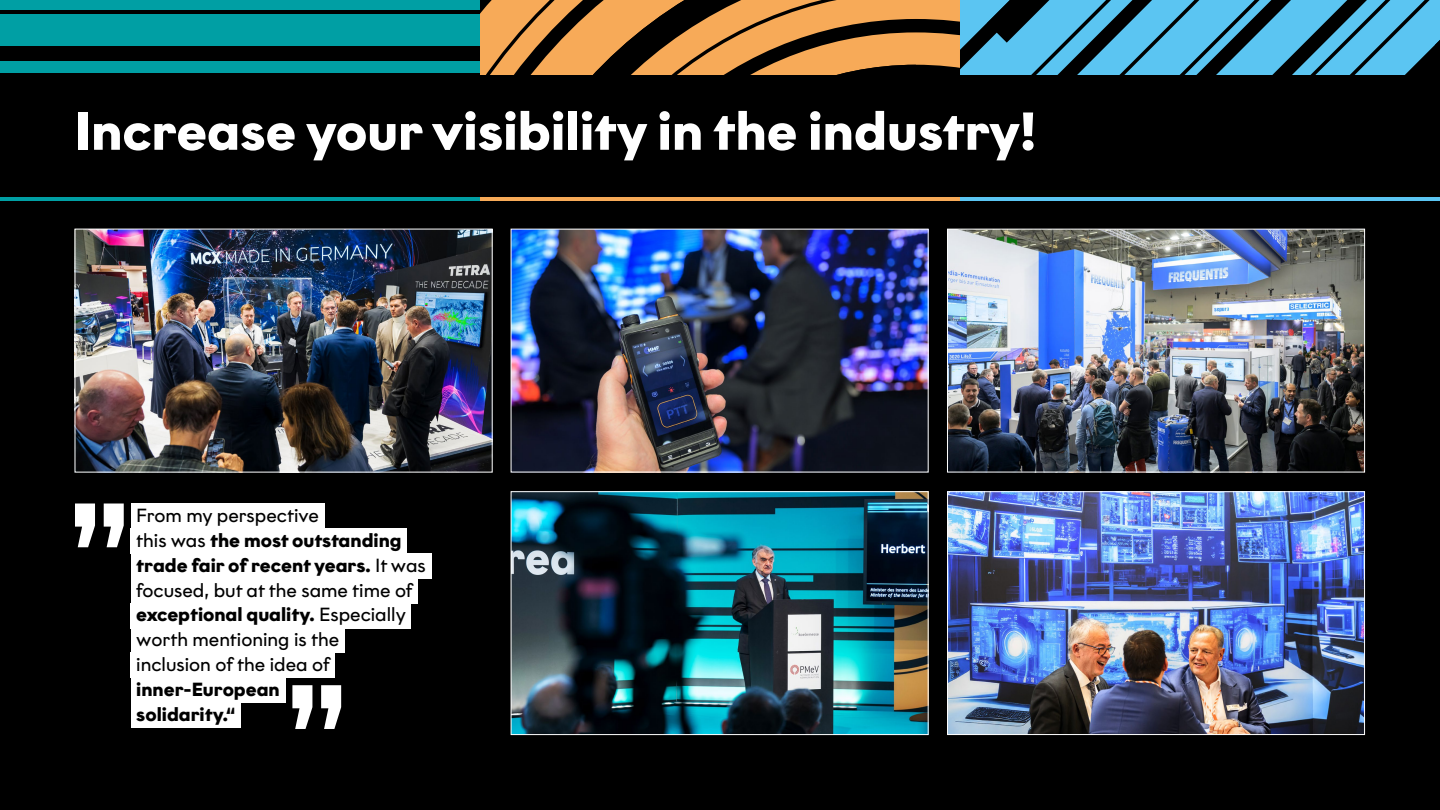
<style>
.page{position:relative;width:1440px;height:810px;background:#fff}
.page>*{position:absolute;margin:0;border:0;box-sizing:border-box;transform-origin:0 0}
.t1{font:700 53.25px "Graphit";color:#fff}
.t2{font:19.05px/24.8px "Graphit";color:#000}
.t3{font:700 19.05px/24.8px "Graphit";color:#000}
.s1{font-weight:700}
</style>
<div class="page">
<div style="left:0;top:0;width:480px;height:810px;background:#009fa4"></div>
<div style="left:0;top:46px;width:480px;height:15px;background:#000"></div>
<hr style="left:0;top:11px;width:480px;height:3px;background:#000">
<hr style="left:0;top:73px;width:480px;height:4px;background:#000">
<svg style="left:480px;top:0;width:341px;height:75px;background:#b37b3f"></svg>
<svg style="left:1262px;top:0;width:119px;height:75px;background:#4392b4"></svg>
<svg style="left:1381px;top:0;width:59px;height:75px;background:#489dc1"></svg>
<svg style="left:1229px;top:0;width:33px;height:75px;background:#3e86a5"></svg>
<svg style="left:821px;top:0;width:408px;height:75px;background:#6a8c8f"></svg>
<div style="left:0;top:75px;width:1440px;height:735px;background:#000"></div>
<hr style="left:0;top:197px;width:480px;height:4px;background:#009fa4">
<hr style="left:480px;top:197px;width:480px;height:4px;background:#f7aa58">
<hr style="left:960px;top:197px;width:480px;height:4px;background:#5bc5f2">
<img style="left:947px;top:228px;width:418px;height:245px">
<img style="left:947px;top:491px;width:418px;height:244px">
<img style="left:74px;top:228px;width:419px;height:245px">
<img style="left:510px;top:228px;width:419px;height:245px">
<img style="left:510px;top:491px;width:419px;height:244px">
<div style="left:131px;top:503px;width:193px;height:26px;background:#fff"></div>
<div style="left:131px;top:528px;width:276px;height:26px;background:#fff"></div>
<div style="left:131px;top:553px;width:300px;height:26px;background:#fff"></div>
<div style="left:131px;top:578px;width:287px;height:25px;background:#fff"></div>
<div style="left:131px;top:603px;width:280px;height:25px;background:#fff"></div>
<div style="left:131px;top:628px;width:214px;height:25px;background:#fff"></div>
<div style="left:131px;top:652px;width:204px;height:26px;background:#fff"></div>
<div style="left:131px;top:677px;width:154px;height:26px;background:#fff"></div>
<div style="left:131px;top:702px;width:110px;height:26px;background:#fff"></div>
<svg style="left:75px;top:504px;width:49px;height:43px"></svg>
<svg style="left:292px;top:685px;width:49px;height:44px"></svg>
<h1 class="t1" style="left:75px;top:98px;width:963px">Increase your visibility in the industry!</h1>
<p class="t2" style="left:136px;top:503px;width:291px">From my perspective<br>this was <span class="s1">the most outstanding trade fair of recent years.</span> It was focused, but at the same time of <span class="s1">exceptional quality.</span> Especially worth mentioning is the<br>inclusion of the idea of</p>
<p class="t3" style="left:136px;top:676px;width:145px">inner-European solidarity.“</p>
</div>
